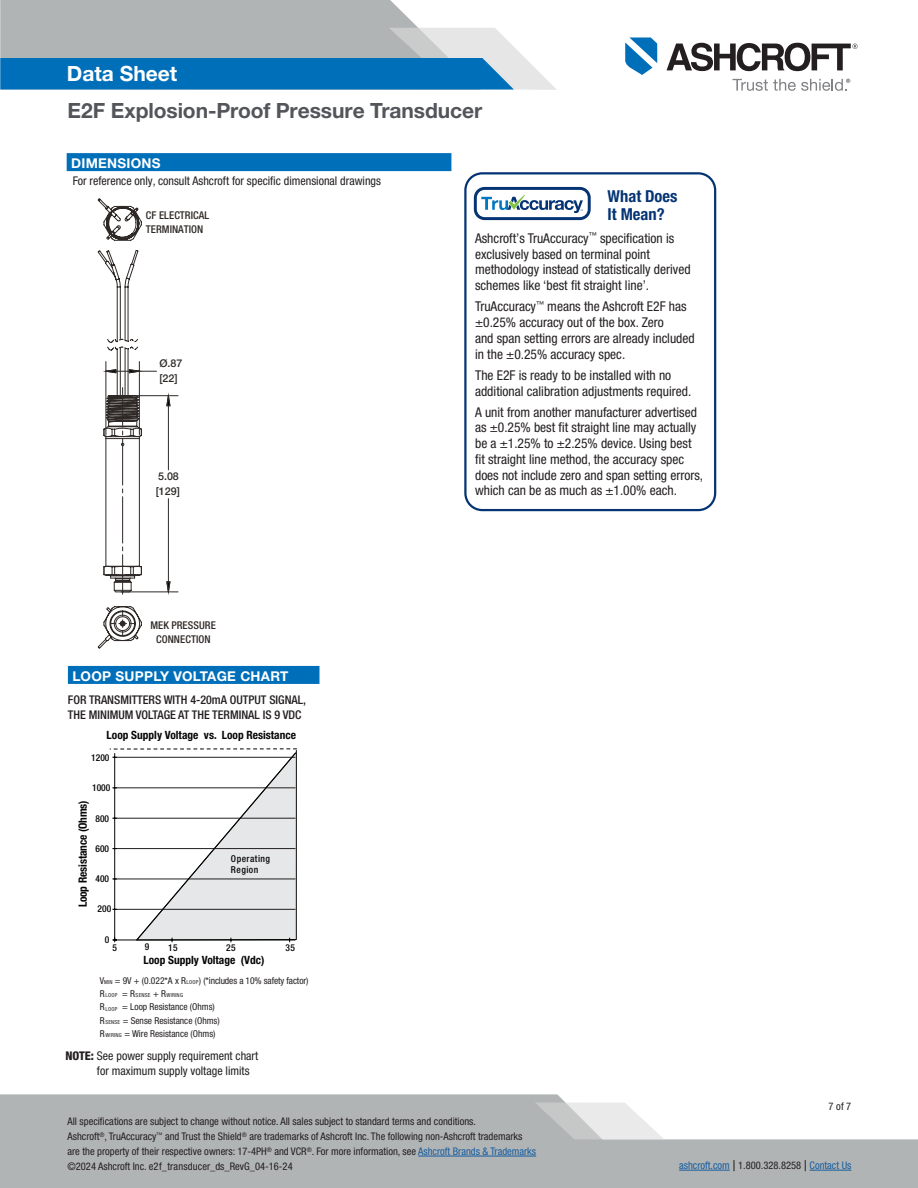
<style>
.page{position:relative;width:918px;height:1188px;background:#fff}
.page>*{position:absolute;margin:0;border:0;box-sizing:border-box;transform-origin:0 0}
.t1{font:700 21px "Helvetica Neue LT Pro";letter-spacing:-.005em;color:#54555a}
.t2{font:700 21px "Helvetica Neue LT Pro";color:#fff}
.TABLE_Header{font:700 condensed 16.5px/18px "Helvetica Neue LT Pro";color:#053474}
.TABLE_Body{font:condensed 13.5px/15.8px "Helvetica Neue LT Pro";color:#231f20}
.t3{font:700 13.5px "Helvetica Neue LT Pro";letter-spacing:.02em;color:#fff}
.t4{font:condensed 12px/15px "Helvetica Neue LT Pro";color:#231f20}
.t5{font:500 condensed 12px/15px "Helvetica Neue LT Pro";color:#231f20}
.t6{font:700 condensed 11.4px "Helvetica Neue LT Pro";color:#050504}
.t7{font:500 condensed 10.65px/13.8px "Helvetica Neue LT Pro";letter-spacing:.005em;color:#2e2926}
.t8{font:500 10.65px/14.4px "Helvetica Neue LT Pro";color:#2e2926}
.t9{font:condensed 10.5px/15px "Helvetica Neue LT Pro";color:#231f20}
.t10{font:condensed 10.5px "Helvetica Neue LT Pro";color:#175d9e}
.t11{font:condensed 9.45px/13.4px "Helvetica Neue LT Pro";color:#231f20}
.t12{font:500 condensed 9.45px/11.4px "Helvetica Neue LT Pro";letter-spacing:.05em;color:#050504}
.t13{font:condensed 8.55px "Helvetica Neue LT Pro";letter-spacing:.025em;color:#231f20}
.t14{font:condensed 5.55px "Helvetica Neue LT Pro";letter-spacing:.05em;color:#231f20}
.s1{font-size:5.55px}
.s2{font-size:9.45px}
.s3{font-weight:800}
.s4{color:#175d9e}
.s5{font-size:15px;color:#231f20}
.s6{color:#231f20}
</style>
<div class="page">
<svg style="left:0;top:1094px;width:918px;height:94px;fill:#b1b4b5"></svg>
<svg style="left:535px;top:1102px;width:129px;height:37px"></svg>
<hr style="left:679px;top:1170px;width:51px;height:1px;background:#175d9e">
<hr style="left:810px;top:1170px;width:41px;height:1px;background:#175d9e">
<svg style="left:0;top:0;width:557px;height:90px;background:#87abc3"></svg>
<svg style="left:625px;top:38px;width:32px;height:37px"></svg>
<svg style="left:667px;top:43px;width:191px;height:28px"></svg>
<svg style="left:732px;top:79px;width:118px;height:12px"></svg>
<hr style="left:418px;top:1156px;width:118px;height:1px;background:#175d9e">
<div style="left:67px;top:153px;width:384px;height:18px;background:#006fba"></div>
<svg style="left:97px;top:199px;width:82px;height:449px"></svg>
<svg style="left:110px;top:748px;width:187px;height:194px"></svg>
<div style="left:68px;top:666px;width:251px;height:18px;background:#006fba"></div>
<div style="left:464px;top:172px;width:252px;height:339px;border:2px solid #053474;border-radius:17px"></div>
<svg style="left:474px;top:187px;width:117px;height:33px"></svg>
<h1 class="t2" style="left:67px;top:60px;width:112px">Data Sheet</h1>
<h1 class="t1" style="left:68px;top:98px;width:416px">E2F Explosion-Proof Pressure Transducer</h1>
<p class="t3" style="left:71px;top:155px;width:91px">DIMENSIONS</p>
<p class="t4" style="left:73px;top:173px;width:310px">For reference only, consult Ashcroft for specific dimensional drawings</p>
<p class="t7" style="left:146px;top:208px;width:65px">CF ELECTRICAL<br>TERMINATION</p>
<p class="TABLE_Header" style="left:608px;top:187px;width:71px">What Does<br>It Mean?</p>
<p class="TABLE_Body" style="left:475px;top:230px;width:217px">Ashcroft’s TruAccuracy<sup>™</sup> specification is exclusively based on terminal point methodology instead of statistically derived schemes like ‘best fit straight line’.</p>
<p class="TABLE_Body" style="left:475px;top:299px;width:221px">TruAccuracy<sup>™</sup> means the Ashcroft E2F has ±0.25% accuracy out of the box. Zero<br>and span setting errors are already included in the ±0.25% accuracy spec.</p>
<p class="TABLE_Body" style="left:475px;top:367px;width:218px">The E2F is ready to be installed with no additional calibration adjustments required.</p>
<p class="TABLE_Body" style="left:475px;top:404px;width:230px">A unit from another manufacturer advertised as ±0.25% best fit straight line may actually be a ±1.25% to ±2.25% device. Using best fit straight line method, the accuracy spec does not include zero and span setting errors, which can be as much as ±1.00% each.</p>
<p class="t8" style="left:159px;top:356px;width:25px">Ø.87 [22]</p>
<p class="t8" style="left:158px;top:469px;width:22px">5.08</p>
<p class="t8" style="left:156px;top:484px;width:26px">[129]</p>
<p class="t7" style="left:150px;top:619px;width:67px;text-align:center">MEK PRESSURE<br>CONNECTION</p>
<p class="t3" style="left:72px;top:668px;width:218px">LOOP SUPPLY VOLTAGE CHART</p>
<p class="t13" style="left:128px;top:690px;width:14px">Min</p>
<p class="t13" style="left:174px;top:690px;width:6px">9</p>
<p class="t13" style="left:228px;top:690px;width:6px">0</p>
<p class="t13" style="left:128px;top:700px;width:13px">Typ</p>
<p class="t13" style="left:170px;top:700px;width:10px">24</p>
<p class="t13" style="left:227px;top:700px;width:47px">681.8181818</p>
<p class="t13" style="left:128px;top:711px;width:15px">Max</p>
<p class="t13" style="left:170px;top:711px;width:10px">36</p>
<p class="t13" style="left:227px;top:711px;width:47px">1227.272727</p>
<p class="t5" style="left:68px;top:692px;width:240px">FOR TRANSMITTERS WITH 4-20mA OUTPUT SIGNAL,<br>THE MINIMUM VOLTAGE AT THE TERMINAL IS 9 VDC</p>
<p class="t6" style="left:107px;top:728px;width:191px">Loop Supply Voltage vs. Loop Resistance</p>
<p class="t12" style="left:91px;top:752px;width:20px">1200</p>
<p class="t12" style="left:92px;top:782px;width:20px">1000</p>
<p class="t6" style="left:76px;top:907px;width:108px;rotate:-90deg">Loop Resistance (Ohms)</p>
<p class="t12" style="left:96px;top:812px;width:15px">800</p>
<p class="t12" style="left:96px;top:843px;width:15px">600</p>
<p class="t12" style="left:231px;top:852px;width:41px">Operating<br>Region</p>
<p class="t12" style="left:96px;top:873px;width:15px">400</p>
<p class="t12" style="left:98px;top:903px;width:15px">200</p>
<p class="t12" style="left:105px;top:934px;width:6px">0</p>
<p class="t12" style="left:113px;top:942px;width:6px">5</p>
<p class="t12" style="left:145px;top:941px;width:6px">9</p>
<p class="t12" style="left:168px;top:942px;width:11px">15</p>
<p class="t12" style="left:226px;top:942px;width:11px">25</p>
<p class="t12" style="left:286px;top:942px;width:11px">35</p>
<p class="t6" style="left:144px;top:953px;width:122px">Loop Supply Voltage (Vdc)</p>
<p class="t11" style="left:100px;top:974px;width:210px">V<span class="s1">MIN</span> = 9V + (0.022*A x R<span class="s1">LOOP</span>) (*includes a 10% safety factor)</p>
<p class="t14" style="left:100px;top:992px;width:85px"><span class="s2">R</span>LOOP <span class="s2">= R</span>SENSE <span class="s2">+ R</span>WIRING</p>
<p class="t11" style="left:100px;top:1000px;width:121px">R<span class="s1">LOOP</span> = Loop Resistance (Ohms)<br>R<span class="s1">SENSE</span> = Sense Resistance (Ohms)<br>R<span class="s1">WIRING</span> = Wire Resistance (Ohms)</p>
<p class="t4" style="left:97px;top:1048px;width:163px;text-indent:-32px"><span class="s3">NOTE:</span> See power supply requirement chart for maximum supply voltage limits</p>
<p class="t9" style="left:68px;top:1114px;width:470px">All specifications are subject to change without notice. All sales subject to standard terms and conditions.<br>Ashcroft<sup>®</sup>, TruAccuracy<sup>™</sup> and Trust the Shield<sup>®</sup> are trademarks of Ashcroft Inc. The following non-Ashcroft trademarks are the property of their respective owners: 17-4PH<sup>®</sup> and VCR<sup>®</sup>. For more information, see <span class="s4">Ashcroft Brands &amp; Trademarks </span>©2024 Ashcroft Inc. e2f_transducer_ds_RevG_04-16-24</p>
<p class="t9" style="left:828px;top:1099px;width:24px">7 of 7</p>
<p class="t10" style="left:679px;top:1159px;width:174px">ashcroft.com <span class="s5">|</span> <span class="s6">1.800.328.8258</span> <span class="s5">|</span> Contact Us</p>
</div>
